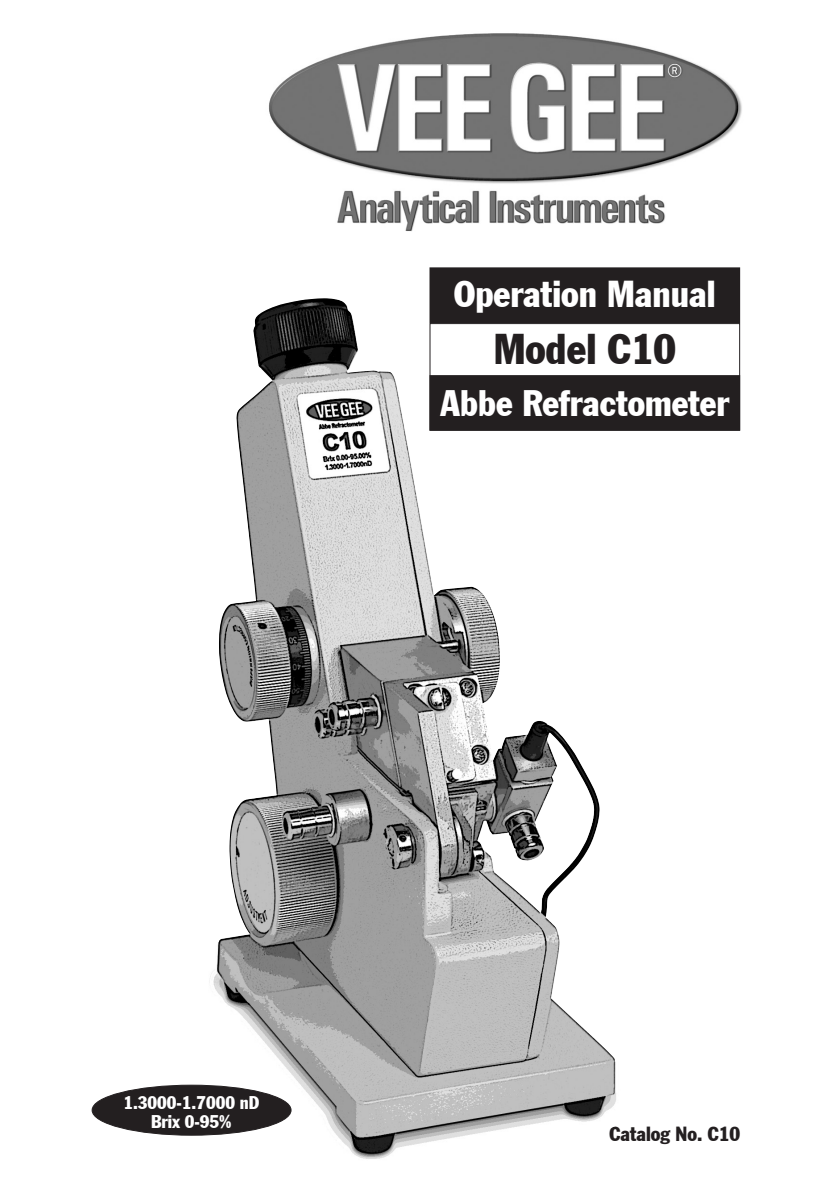
<style>
.page{position:relative;width:840px;height:1191px;background:#fff}
.page>*{position:absolute;margin:0;border:0;box-sizing:border-box;transform-origin:0 0}
.t1{font:42px "Franklin Gothic Condensed";color:#231f20}
.t2{font:36.6px "Franklin Gothic Condensed";color:#fff}
.t3{font:36px "Franklin Gothic Condensed";color:#fff}
.t4{font:20px "Franklin Gothic Condensed";color:#231f20}
.t5{font:18px "Franklin Gothic Condensed";color:#fff}
</style>
<div class="page">
<img style="left:269px;top:33px;width:473px;height:198px">
<img style="left:187px;top:298px;width:429px;height:861px">
<div style="left:92px;top:1085px;width:199px;height:50px;background:#231f20;border-radius:50%"></div>
<div style="left:92px;top:1084px;width:199px;height:51px;border:1px solid #231f20;border-radius:50%"></div>
<div style="left:430px;top:376px;width:308px;height:54px;background:#231f20"></div>
<div style="left:429px;top:375px;width:310px;height:56px;border:2px solid #231f20"></div>
<div style="left:430px;top:268px;width:308px;height:54px;background:#231f20"></div>
<div style="left:429px;top:267px;width:310px;height:56px;border:2px solid #231f20"></div>
<div style="left:429px;top:323px;width:310px;height:107px;border:1px solid #231f20"></div>
<p class="t2" style="left:454px;top:272px;width:263px">Operation Manual</p>
<p class="t1" style="left:493px;top:323px;width:184px">Model C10</p>
<h3 class="t3" style="left:440px;top:381px;width:290px">Abbe Refractometer</h3>
<p class="t5" style="left:123px;top:1091px;width:137px">1.3000-1.7000 nD</p>
<p class="t5" style="left:151px;top:1110px;width:82px">Brix 0-95%</p>
<p class="t4" style="left:609px;top:1121px;width:132px">Catalog No. C10</p>
</div>
